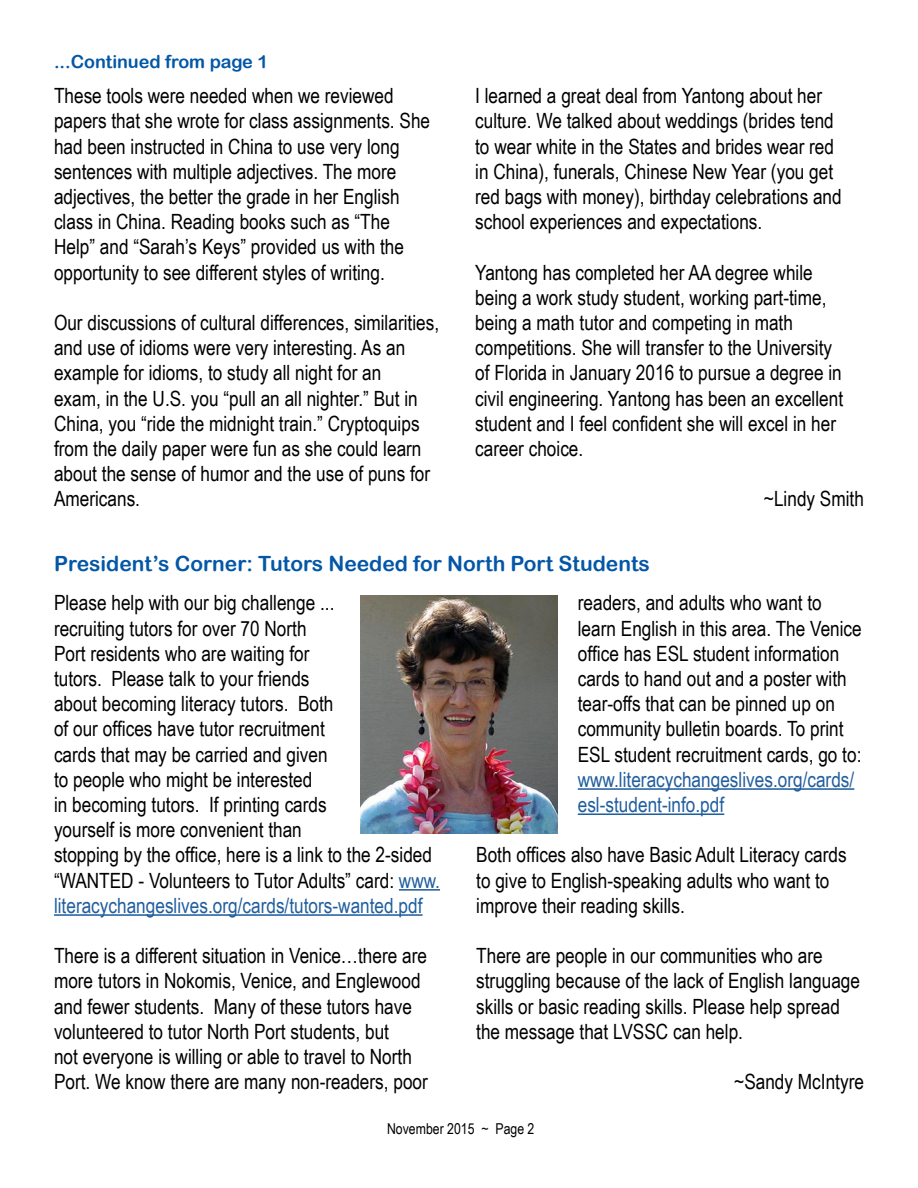
<style>
.page{position:relative;width:918px;height:1188px;background:#fff}
.page>*{position:absolute;margin:0;border:0;box-sizing:border-box;transform-origin:0 0}
.t1{font:21px/25.2px "Arial Narrow";color:#000}
.t2{font:21px/25.2px "Arial Narrow";color:#215e9e}
.t3{font:21px "Arial Rounded MT Bold";color:#0357a6}
.t4{font:18px "Arial Rounded MT Bold";color:#0357a6}
.t5{font:15px "Arial Narrow";color:#000}
.s1{color:#215e9e}
</style>
<div class="page">
<hr style="left:399px;top:889px;width:41px;height:2px;background:#215e9e">
<hr style="left:54px;top:914px;width:369px;height:2px;background:#215e9e">
<hr style="left:578px;top:788px;width:276px;height:2px;background:#215e9e">
<hr style="left:578px;top:813px;width:146px;height:2px;background:#215e9e">
<img style="left:360px;top:595px;width:198px;height:238px">
<p class="t4" style="left:54px;top:51px;width:216px">...Continued from page 1</p>
<p class="t1" style="left:54px;top:82px;width:378px">These tools were needed when we reviewed papers that she wrote for class assignments. She had been instructed in China to use very long sentences with multiple adjectives. The more adjectives, the better the grade in her English class in China. Reading books such as “The Help” and “Sarah’s Keys” provided us with the opportunity to see different styles of writing.</p>
<p class="t1" style="left:54px;top:309px;width:387px">Our discussions of cultural differences, similarities, and use of idioms were very interesting. As an example for idioms, to study all night for an<br>exam, in the U.S. you “pull an all nighter.” But in China, you “ride the midnight train.” Cryptoquips from the daily paper were fun as she could learn about the sense of humor and the use of puns for Americans.</p>
<p class="t1" style="left:475px;top:82px;width:368px">I learned a great deal from Yantong about her culture. We talked about weddings (brides tend to wear white in the States and brides wear red in China), funerals, Chinese New Year (you get red bags with money), birthday celebrations and school experiences and expectations.</p>
<p class="t1" style="left:475px;top:259px;width:369px">Yantong has completed her AA degree while being a work study student, working part-time, being a math tutor and competing in math competitions. She will transfer to the University of Florida in January 2016 to pursue a degree in civil engineering. Yantong has been an excellent student and I feel confident she will excel in her career choice.</p>
<p class="t1" style="left:764px;top:486px;width:102px">~Lindy Smith</p>
<p class="t3" style="left:54px;top:552px;width:597px">President’s Corner: Tutors Needed for North Port Students</p>
<p class="t1" style="left:54px;top:590px;width:388px">Please help with our big challenge ...<br>recruiting tutors for over 70 North<br>Port residents who are waiting for<br>tutors. Please talk to your friends<br>about becoming literacy tutors. Both<br>of our offices have tutor recruitment<br>cards that may be carried and given<br>to people who might be interested<br>in becoming tutors. If printing cards<br>yourself is more convenient than<br>stopping by the office, here is a link to the 2-sided “WANTED - Volunteers to Tutor Adults” card: <span class="s1">www. literacychangeslives.org/cards/tutors-wanted.pdf</span></p>
<p class="t1" style="left:54px;top:942px;width:375px">There is a different situation in Venice…there are more tutors in Nokomis, Venice, and Englewood and fewer students. Many of these tutors have volunteered to tutor North Port students, but<br>not everyone is willing or able to travel to North Port. We know there are many non-readers, poor</p>
<p class="t1" style="left:578px;top:590px;width:286px">readers, and adults who want to learn English in this area. The Venice office has ESL student information cards to hand out and a poster with tear-offs that can be pinned up on community bulletin boards. To print ESL student recruitment cards, go to:</p>
<p class="t2" style="left:578px;top:766px;width:278px">www.literacychangeslives.org/cards/ esl-student-info.pdf</p>
<p class="t1" style="left:476px;top:842px;width:372px">Both offices also have Basic Adult Literacy cards to give to English-speaking adults who want to improve their reading skills.</p>
<p class="t1" style="left:476px;top:942px;width:385px">There are people in our communities who are struggling because of the lack of English language skills or basic reading skills. Please help spread the message that LVSSC can help.</p>
<p class="t1" style="left:734px;top:1068px;width:131px">~Sandy McIntyre</p>
<p class="t5" style="left:387px;top:1118px;width:149px">November 2015 ~ Page 2</p>
</div>
